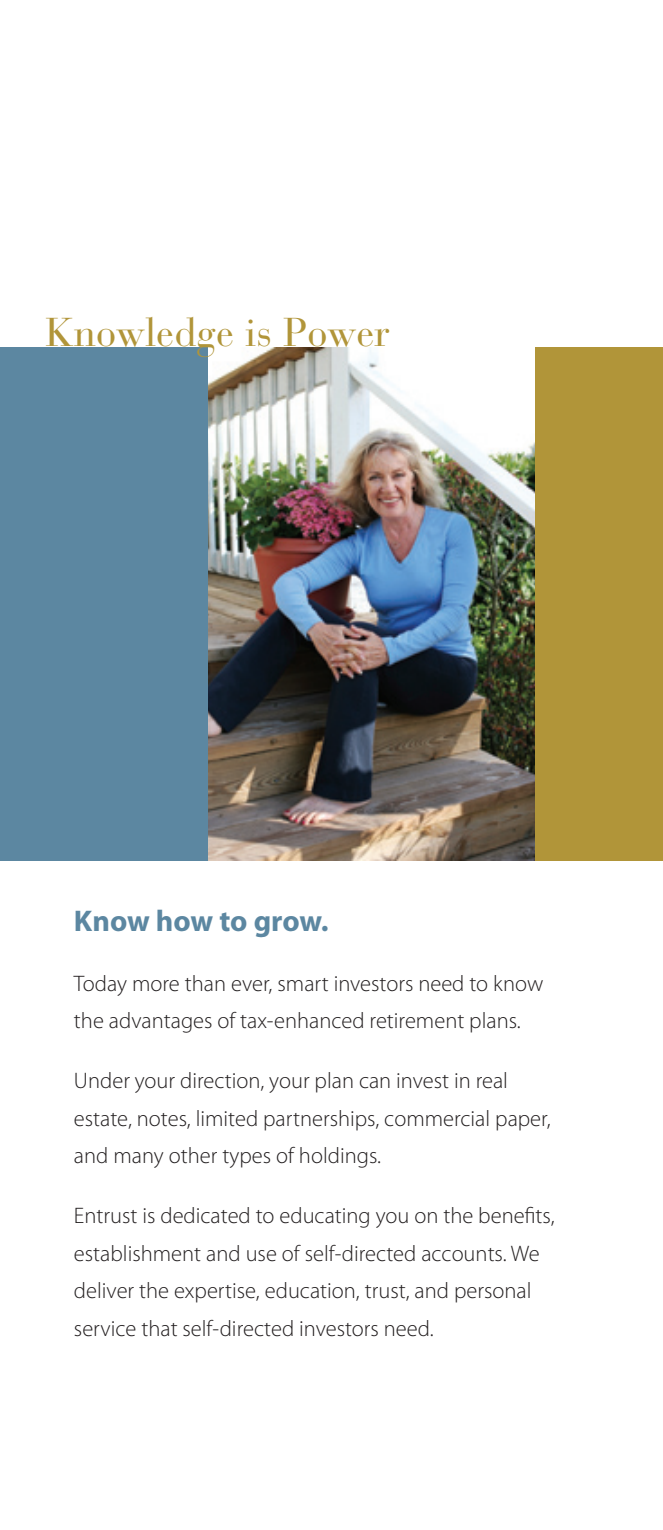
<style>
.page{position:relative;width:663px;height:1530px;background:#fff}
.page>*{position:absolute;margin:0;border:0;box-sizing:border-box;transform-origin:0 0}
.t1{font:40px "Bauer Bodoni";color:#b19539}
.t2{font:700 30px "Myriad Pro";letter-spacing:-.005em;color:#5c87a1}
.t3{font:300 22.5px/37.5px "Myriad Pro";color:#231f20}
</style>
<div class="page">
<img style="left:208px;top:348px;width:327px;height:512px">
<div style="left:535px;top:348px;width:127px;height:513px;background:#b19539"></div>
<div style="left:0;top:348px;width:208px;height:513px;background:#5c87a1"></div>
<p class="t1" style="left:45px;top:308px;width:346px">Knowledge is Power</p>
<p class="t2" style="left:74px;top:901px;width:256px">Know how to grow.</p>
<p class="t3" style="left:74px;top:964px;width:471px">Today more than ever, smart investors need to know the advantages of tax-enhanced retirement plans.</p>
<p class="t3" style="left:74px;top:1062px;width:478px">Under your direction, your plan can invest in real estate, notes, limited partnerships, commercial paper, and many other types of holdings.</p>
<p class="t3" style="left:74px;top:1197px;width:482px">Entrust is dedicated to educating you on the benefits, establishment and use of self-directed accounts. We deliver the expertise, education, trust, and personal service that self-directed investors need.</p>
</div>
